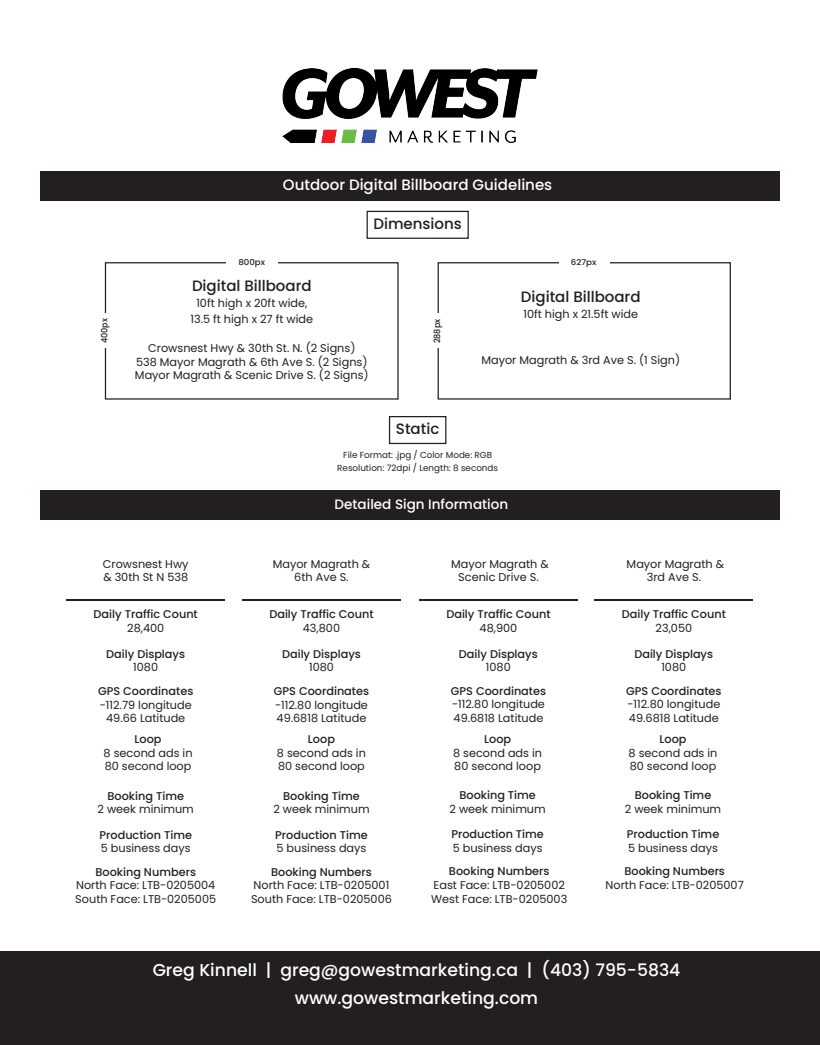
<style>
.page{position:relative;width:820px;height:1045px;background:#fff}
.page>*{position:absolute;margin:0;border:0;box-sizing:border-box;transform-origin:0 0}
.t1{font:500 17.25px/28.2px "Poppins";color:#fff;text-align:center}
.t2{font:500 15px "Poppins";color:#231f20}
.t3{font:500 15px "Poppins";color:#fff}
.t4{font:500 13.5px "Poppins";color:#fff}
.t5{font:11.25px/13.5px "Poppins";color:#231f20}
.t6{font:500 11.25px "Poppins";color:#231f20}
.t7{font:8.75px/12.5px "Poppins";color:#231f20;text-align:center}
.t8{font:500 8.62px "Poppins";color:#231f20;scale:.93 1}
.t9{font:500 8px "Poppins";color:#231f20;scale:1.07 1}
</style>
<div class="page">
<div style="left:40px;top:171px;width:739px;height:29px;background:#231f20"></div>
<img style="left:282px;top:68px;width:256px;height:75px">
<div style="left:40px;top:490px;width:739px;height:30px;background:#231f20"></div>
<div style="left:0;top:950px;width:819px;height:94px;background:#231f20"></div>
<div style="left:366px;top:211px;width:102px;height:28px;border:1px solid #231f20"></div>
<div style="left:388px;top:416px;width:58px;height:28px;border:1px solid #231f20"></div>
<div style="left:105px;top:262px;width:293px;height:137px;border:1px solid #231f20"></div>
<div style="left:98px;top:313px;width:13px;height:35px;background:#fff"></div>
<div style="left:226px;top:255px;width:51px;height:13px;background:#fff"></div>
<div style="left:437px;top:262px;width:293px;height:137px;border:1px solid #231f20"></div>
<div style="left:431px;top:313px;width:13px;height:35px;background:#fff"></div>
<div style="left:558px;top:255px;width:51px;height:13px;background:#fff"></div>
<hr style="left:66px;top:598px;width:159px;height:2px;background:#231f20">
<hr style="left:242px;top:598px;width:158px;height:2px;background:#231f20">
<hr style="left:419px;top:598px;width:158px;height:2px;background:#231f20">
<hr style="left:594px;top:598px;width:158px;height:2px;background:#231f20">
<h2 class="t3" style="left:283px;top:176px;width:271px">Outdoor Digital Billboard Guidelines</h2>
<p class="t8" style="left:99px;top:343px;width:28px;rotate:-90deg">400px</p>
<h2 class="t2" style="left:373px;top:215px;width:90px">Dimensions</h2>
<p class="t9" style="left:238px;top:257px;width:26px">800px</p>
<h2 class="t2" style="left:192px;top:276px;width:121px">Digital Billboard</h2>
<p class="t5" style="left:190px;top:294px;width:124px;line-height:16px;text-align:center">10ft high x 20ft wide,<br>13.5 ft high x 27 ft wide</p>
<p class="t5" style="left:135px;top:341px;width:235px;text-align:center">Crowsnest Hwy &amp; 30th St. N. (2 Signs)<br>538 Mayor Magrath &amp; 6th Ave S. (2 Signs)<br>Mayor Magrath &amp; Scenic Drive S. (2 Signs)</p>
<p class="t8" style="left:432px;top:343px;width:28px;rotate:-90deg">288px</p>
<h2 class="t2" style="left:395px;top:420px;width:45px">Static</h2>
<p class="t9" style="left:570px;top:257px;width:25px">627px</p>
<h2 class="t2" style="left:520px;top:288px;width:121px">Digital Billboard</h2>
<p class="t5" style="left:523px;top:307px;width:116px">10ft high x 21.5ft wide</p>
<p class="t5" style="left:481px;top:353px;width:200px">Mayor Magrath &amp; 3rd Ave S. (1 Sign)</p>
<p class="t7" style="left:337px;top:448px;width:162px">File Format: .jpg / Color Mode: RGB<br>Resolution: 72dpi / Length: 8 seconds</p>
<p class="t4" style="left:334px;top:496px;width:175px">Detailed Sign Information</p>
<p class="t5" style="left:103px;top:557px;width:87px">Crowsnest Hwy &amp; 30th St N 538</p>
<p class="t6" style="left:94px;top:607px;width:106px">Daily Traffic Count</p>
<p class="t5" style="left:127px;top:621px;width:39px">28,400</p>
<p class="t6" style="left:106px;top:647px;width:80px">Daily Displays</p>
<p class="t5" style="left:133px;top:660px;width:26px">1080</p>
<p class="t6" style="left:98px;top:684px;width:97px">GPS Coordinates</p>
<p class="t5" style="left:100px;top:697px;width:93px;text-align:center">-112.79 longitude<br>49.66 Latitude</p>
<p class="t6" style="left:134px;top:732px;width:28px">Loop</p>
<p class="t5" style="left:104px;top:746px;width:90px">8 second ads in<br>80 second loop</p>
<p class="t6" style="left:107px;top:788px;width:78px">Booking Time</p>
<p class="t5" style="left:97px;top:802px;width:98px">2 week minimum</p>
<p class="t6" style="left:99px;top:827px;width:94px">Production Time</p>
<p class="t5" style="left:101px;top:841px;width:91px">5 business days</p>
<p class="t6" style="left:95px;top:864px;width:102px">Booking Numbers</p>
<p class="t5" style="left:75px;top:878px;width:142px">North Face: LTB-0205004<br>South Face: LTB-0205005</p>
<p class="t5" style="left:272px;top:557px;width:99px;text-align:center">Mayor Magrath &amp;<br>6th Ave S.</p>
<p class="t6" style="left:269px;top:607px;width:106px">Daily Traffic Count</p>
<p class="t5" style="left:303px;top:621px;width:39px">43,800</p>
<p class="t6" style="left:282px;top:647px;width:80px">Daily Displays</p>
<p class="t5" style="left:309px;top:660px;width:26px">1080</p>
<p class="t6" style="left:274px;top:684px;width:97px">GPS Coordinates</p>
<p class="t5" style="left:275px;top:697px;width:94px">-112.80 longitude<br>49.6818 Latitude</p>
<p class="t6" style="left:308px;top:732px;width:28px">Loop</p>
<p class="t5" style="left:277px;top:746px;width:90px">8 second ads in<br>80 second loop</p>
<p class="t6" style="left:283px;top:788px;width:78px">Booking Time</p>
<p class="t5" style="left:273px;top:802px;width:98px">2 week minimum</p>
<p class="t6" style="left:275px;top:827px;width:94px">Production Time</p>
<p class="t5" style="left:276px;top:841px;width:91px">5 business days</p>
<p class="t6" style="left:271px;top:865px;width:102px">Booking Numbers</p>
<p class="t5" style="left:251px;top:878px;width:142px">North Face: LTB-0205001<br>South Face: LTB-0205006</p>
<p class="t5" style="left:451px;top:557px;width:99px;text-align:center">Mayor Magrath &amp;<br>Scenic Drive S.</p>
<p class="t6" style="left:446px;top:607px;width:106px">Daily Traffic Count</p>
<p class="t5" style="left:479px;top:620px;width:39px">48,900</p>
<p class="t6" style="left:458px;top:647px;width:80px">Daily Displays</p>
<p class="t5" style="left:485px;top:660px;width:26px">1080</p>
<p class="t6" style="left:450px;top:684px;width:97px">GPS Coordinates</p>
<p class="t5" style="left:451px;top:697px;width:94px">-112.80 longitude<br>49.6818 Latitude</p>
<p class="t6" style="left:484px;top:732px;width:28px">Loop</p>
<p class="t5" style="left:453px;top:745px;width:90px">8 second ads in<br>80 second loop</p>
<p class="t6" style="left:459px;top:788px;width:78px">Booking Time</p>
<p class="t5" style="left:449px;top:801px;width:98px">2 week minimum</p>
<p class="t6" style="left:451px;top:827px;width:94px">Production Time</p>
<p class="t5" style="left:452px;top:840px;width:91px">5 business days</p>
<p class="t6" style="left:448px;top:864px;width:102px">Booking Numbers</p>
<p class="t5" style="left:431px;top:878px;width:137px">East Face: LTB-0205002<br>West Face: LTB-0205003</p>
<p class="t5" style="left:626px;top:557px;width:99px;text-align:center">Mayor Magrath &amp;<br>3rd Ave S.</p>
<p class="t6" style="left:621px;top:607px;width:106px">Daily Traffic Count</p>
<p class="t5" style="left:655px;top:620px;width:38px">23,050</p>
<p class="t6" style="left:634px;top:647px;width:80px">Daily Displays</p>
<p class="t5" style="left:661px;top:660px;width:26px">1080</p>
<p class="t6" style="left:625px;top:684px;width:97px">GPS Coordinates</p>
<p class="t5" style="left:627px;top:697px;width:94px">-112.80 longitude<br>49.6818 Latitude</p>
<p class="t6" style="left:659px;top:732px;width:28px">Loop</p>
<p class="t5" style="left:628px;top:745px;width:90px">8 second ads in<br>80 second loop</p>
<p class="t6" style="left:634px;top:788px;width:78px">Booking Time</p>
<p class="t5" style="left:624px;top:801px;width:98px">2 week minimum</p>
<p class="t6" style="left:626px;top:827px;width:94px">Production Time</p>
<p class="t5" style="left:627px;top:840px;width:91px">5 business days</p>
<p class="t6" style="left:624px;top:864px;width:102px">Booking Numbers</p>
<p class="t5" style="left:605px;top:878px;width:140px">North Face: LTB-0205007</p>
<h1 class="t1" style="left:152px;top:955px;width:529px">Greg Kinnell | greg@gowestmarketing.ca | (403) 795-5834 www.gowestmarketing.com</h1>
</div>
